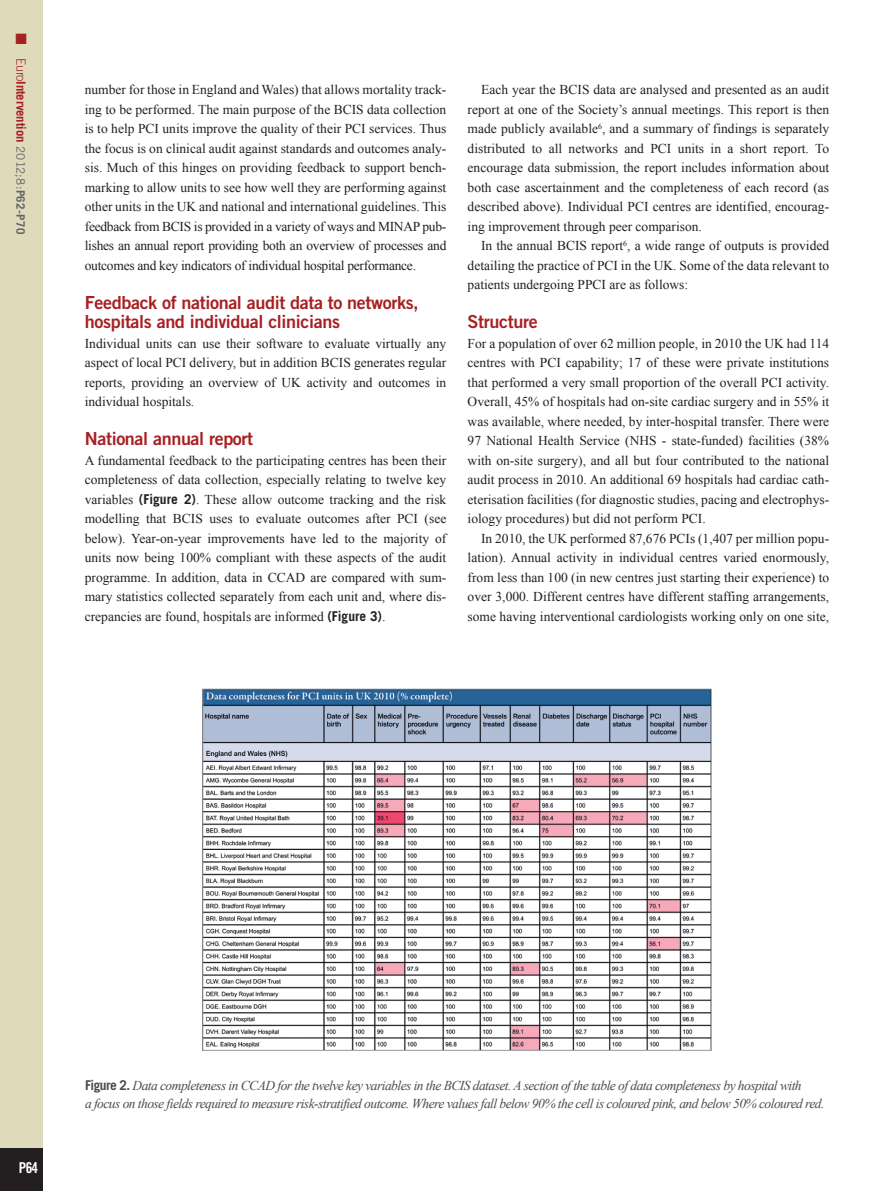
<style>
.page{position:relative;width:893px;height:1191px;background:#fff}
.page>*{position:absolute;margin:0;border:0;box-sizing:border-box;transform-origin:0 0}
.intertitre1{font:18px/19.5px "Trade Gothic LT Std Bd 2";letter-spacing:-.02em;color:#a72023}
.t1{font:15px "Trade Gothic LT Std Bd Cn 20";color:#fff}
.t2{font:15px "Zapf Dingbats ITC";color:#a72023}
.text_paragraph{font:13.5px/19.5px "Times New Roman";color:#231f20;text-align:justify}
.text_1er_paragraph{font:13.5px/19.5px "Times New Roman";color:#231f20;text-align:justify}
.figure_legende{font:italic 13.5px/18px "Times New Roman";letter-spacing:-.04em;color:#4b4c4d}
.t3{font:700 12.75px "Trade Gothic LT Std";letter-spacing:-.01em;color:#a72023}
.s1{font-weight:300}
.s2{font-weight:400;font-size:11.7px;color:#636366}
.s3{font-size:11.7px;color:#636366}
.s4{font-family:"Trade Gothic LT Std";font-weight:700}
.s5{font-family:"Trade Gothic LT Std";font-weight:700;font-style:normal}
</style>
<div class="page">
<div style="left:0;top:0;width:43px;height:1191px;background:#dedaba"></div>
<div style="left:0;top:1148px;width:43px;height:43px;background:#231f20"></div>
<img style="left:204px;top:690px;width:506px;height:359px">
<p class="t2" style="left:16px;top:32px;width:13px">■</p>
<p class="t3" style="left:29px;top:58px;width:177px;rotate:90deg"><span class="s1">Euro</span>Intervention <span class="s2">2012;8:</span><span class="s3">P62-P70</span></p>
<p class="text_paragraph" style="left:85px;top:80px;width:363px">number for those in England and Wales) that allows mortality track&shy;ing to be performed. The main purpose of the BCIS data collection is to help PCI units improve the quality of their PCI services. Thus the focus is on clinical audit against standards and outcomes analy&shy;sis. Much of this hinges on providing feedback to support bench&shy;marking to allow units to see how well they are performing against other units in the UK and national and international guidelines. This feedback from BCIS is provided in a variety of ways and MINAP pub&shy;lishes an annual report providing both an overview of processes and outcomes and key indicators of individual hospital performance.</p>
<p class="intertitre1" style="left:85px;top:292px;width:335px">Feedback of national audit data to networks, hospitals and individual clinicians</p>
<p class="text_1er_paragraph" style="left:85px;top:333px;width:363px">Individual units can use their software to evaluate virtually any aspect of local PCI delivery, but in addition BCIS generates regular reports, providing an overview of UK activity and outcomes in individual hospitals.</p>
<p class="intertitre1" style="left:85px;top:429px;width:170px">National annual report</p>
<p class="text_1er_paragraph" style="left:85px;top:450px;width:363px">A fundamental feedback to the participating centres has been their completeness of data collection, especially relating to twelve key variables <span class="s4">(Figure 2)</span>. These allow outcome tracking and the risk modelling that BCIS uses to evaluate outcomes after PCI (see below). Year-on-year improvements have led to the majority of units now being 100% compliant with these aspects of the audit programme. In addition, data in CCAD are compared with sum&shy;mary statistics collected separately from each unit and, where dis&shy;crepancies are found, hospitals are informed <span class="s4">(Figure 3)</span>.</p>
<p class="text_paragraph" style="left:468px;top:80px;width:363px;text-indent:14px">Each year the BCIS data are analysed and presented as an audit report at one of the Society’s annual meetings. This report is then made publicly available<sup>6</sup>, and a summary of findings is separately distributed to all networks and PCI units in a short report. To encourage data submission, the report includes information about both case ascertainment and the completeness of each record (as described above). Individual PCI centres are identified, encourag&shy;ing improvement through peer comparison.</p>
<p class="text_paragraph" style="left:468px;top:236px;width:363px;text-indent:14px">In the annual BCIS report<sup>6</sup>, a wide range of outputs is provided detailing the practice of PCI in the UK. Some of the data relevant to patients undergoing PPCI are as follows:</p>
<p class="intertitre1" style="left:468px;top:312px;width:72px">Structure</p>
<p class="text_1er_paragraph" style="left:468px;top:333px;width:363px">For a population of over 62 million people, in 2010 the UK had 114 centres with PCI capability; 17 of these were private institutions that performed a very small proportion of the overall PCI activity.<br>Overall, 45% of hospitals had on-site cardiac surgery and in 55% it was available, where needed, by inter-hospital transfer. There were 97 National Health Service (NHS - state-funded) facilities (38% with on-site surgery), and all but four contributed to the national audit process in 2010. An additional 69 hospitals had cardiac cath&shy;eterisation facilities (for diagnostic studies, pacing and electrophys&shy;iology procedures) but did not perform PCI.</p>
<p class="text_paragraph" style="left:468px;top:528px;width:363px;text-indent:14px">In 2010, the UK performed 87,676 PCIs (1,407 per million popu&shy;lation). Annual activity in individual centres varied enormously, from less than 100 (in new centres just starting their experience) to over 3,000. Different centres have different staffing arrangements, some having interventional cardiologists working only on one site,</p>
<p class="t1" style="left:19px;top:1158px;width:21px">P64</p>
<p class="figure_legende" style="left:85px;top:1076px;width:741px"><span class="s5">Figure 2.</span> Data completeness in CCAD for the twelve key variables in the BCIS dataset. A section of the table of data completeness by hospital with<br>a focus on those fields required to measure risk-stratified outcome. Where values fall below 90% the cell is coloured pink, and below 50% coloured red.</p>
</div>
